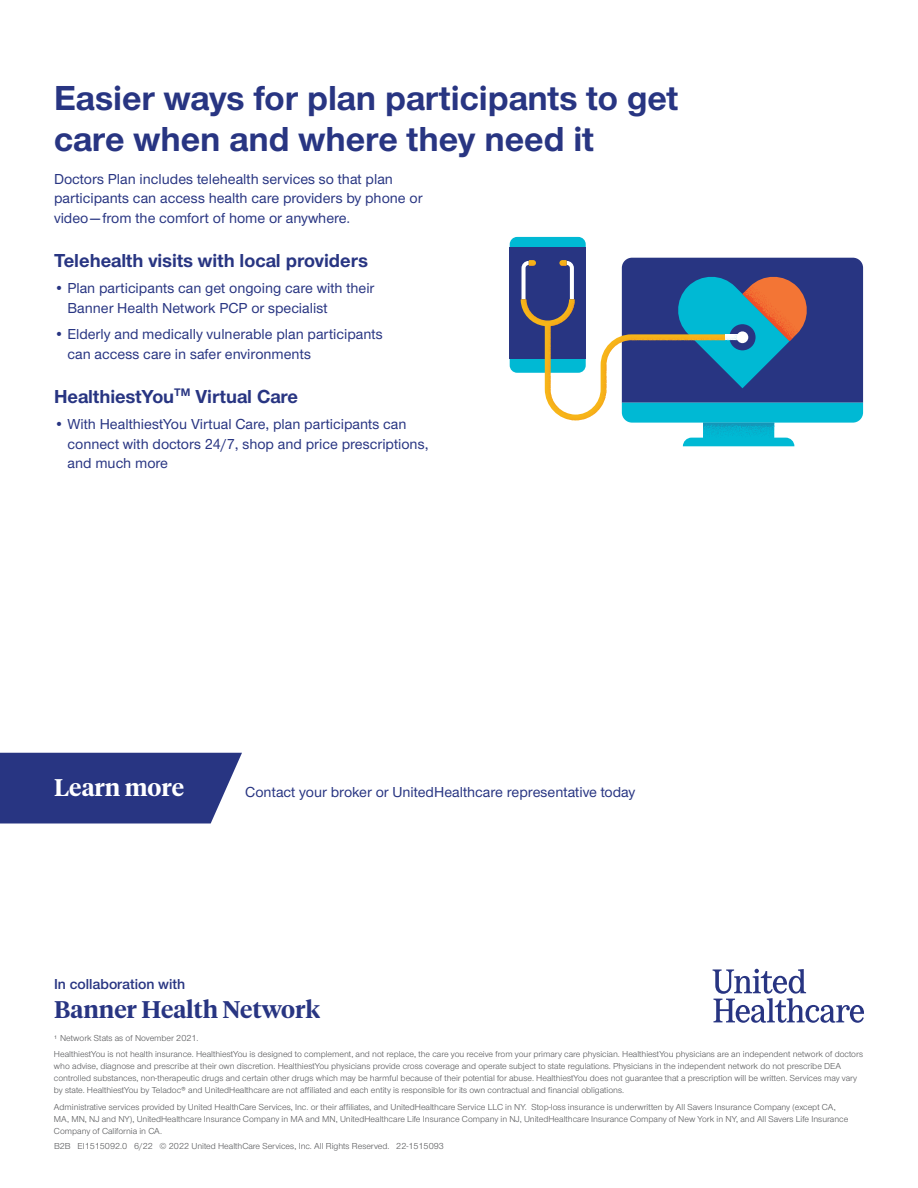
<style>
.page{position:relative;width:918px;height:1188px;background:#fff}
.page>*{position:absolute;margin:0;border:0;box-sizing:border-box;transform-origin:0 0}
.t1{font:700 36px/40.5px "UHC Sans";color:#283582}
.t2{font:600 24px "UHC Serif Headline";color:#283582}
.t3{font:600 24px "UHC Serif Headline";color:#fff}
.t4{font:700 19.5px "UHC Sans";color:#283582}
.t5{font:500 15px/19.5px "UHC Sans";color:#283582}
.t6{font:600 15px "UHC Sans";color:#283582}
.t7{font:9px/12px "UHC Sans";color:#57585a}
</style>
<div class="page">
<svg style="left:713px;top:969px;width:151px;height:54px"></svg>
<svg style="left:0;top:753px;width:242px;height:71px;background:#36438a"></svg>
<svg style="left:510px;top:237px;width:353px;height:209px"></svg>
<h1 class="t1" style="left:54px;top:77px;width:626px">Easier ways for plan participants to get care when and where they need it</h1>
<h3 class="t5" style="left:54px;top:169px;width:370px">Doctors Plan includes telehealth services so that plan participants can access health care providers by phone or video—from the comfort of home or anywhere.</h3>
<h3 class="t4" style="left:54px;top:248px;width:316px">Telehealth visits with local providers</h3>
<h3 class="t5" style="left:68px;top:278px;width:309px;text-indent:-14px">• Plan participants can get ongoing care with their<br>Banner Health Network PCP or specialist</h3>
<h3 class="t5" style="left:68px;top:324px;width:317px;text-indent:-14px">• Elderly and medically vulnerable plan participants can access care in safer environments</h3>
<h3 class="t4" style="left:54px;top:383px;width:246px">HealthiestYou<sup>TM</sup> Virtual Care</h3>
<h3 class="t5" style="left:68px;top:414px;width:362px;text-indent:-14px">• With HealthiestYou Virtual Care, plan participants can connect with doctors 24/7, shop and price prescriptions, and much more</h3>
<h2 class="t3" style="left:54px;top:771px;width:132px">Learn more</h2>
<h3 class="t5" style="left:245px;top:781px;width:392px">Contact your broker or UnitedHealthcare representative today</h3>
<h3 class="t6" style="left:54px;top:974px;width:133px">In collaboration with</h3>
<h2 class="t2" style="left:54px;top:993px;width:268px">Banner Health Network</h2>
<p class="t7" style="left:54px;top:1029px;width:811px;line-height:16.5px"><sup>1</sup> Network Stats as of November 2021.<br>HealthiestYou is not health insurance. HealthiestYou is designed to complement, and not replace, the care you receive from your primary care physician. HealthiestYou physicians are an independent network of doctors</p>
<p class="t7" style="left:54px;top:1060px;width:805px">who advise, diagnose and prescribe at their own discretion. HealthiestYou physicians provide cross coverage and operate subject to state regulations. Physicians in the independent network do not prescribe DEA controlled substances, non-therapeutic drugs and certain other drugs which may be harmful because of their potential for abuse. HealthiestYou does not guarantee that a prescription will be written. Services may vary by state. HealthiestYou by Teladoc® and UnitedHealthcare are not affiliated and each entity is responsible for its own contractual and financial obligations.</p>
<p class="t7" style="left:54px;top:1101px;width:796px">Administrative services provided by United HealthCare Services, Inc. or their affiliates, and UnitedHealthcare Service LLC in NY. Stop-loss insurance is underwritten by All Savers Insurance Company (except CA,<br>MA, MN, NJ and NY), UnitedHealthcare Insurance Company in MA and MN, UnitedHealthcare Life Insurance Company in NJ, UnitedHealthcare Insurance Company of New York in NY, and All Savers Life Insurance<br>Company of California in CA.</p>
<p class="t7" style="left:54px;top:1140px;width:391px">B2B EI1515092.0 6/22 © 2022 United HealthCare Services, Inc. All Rights Reserved. 22-1515093</p>
</div>
